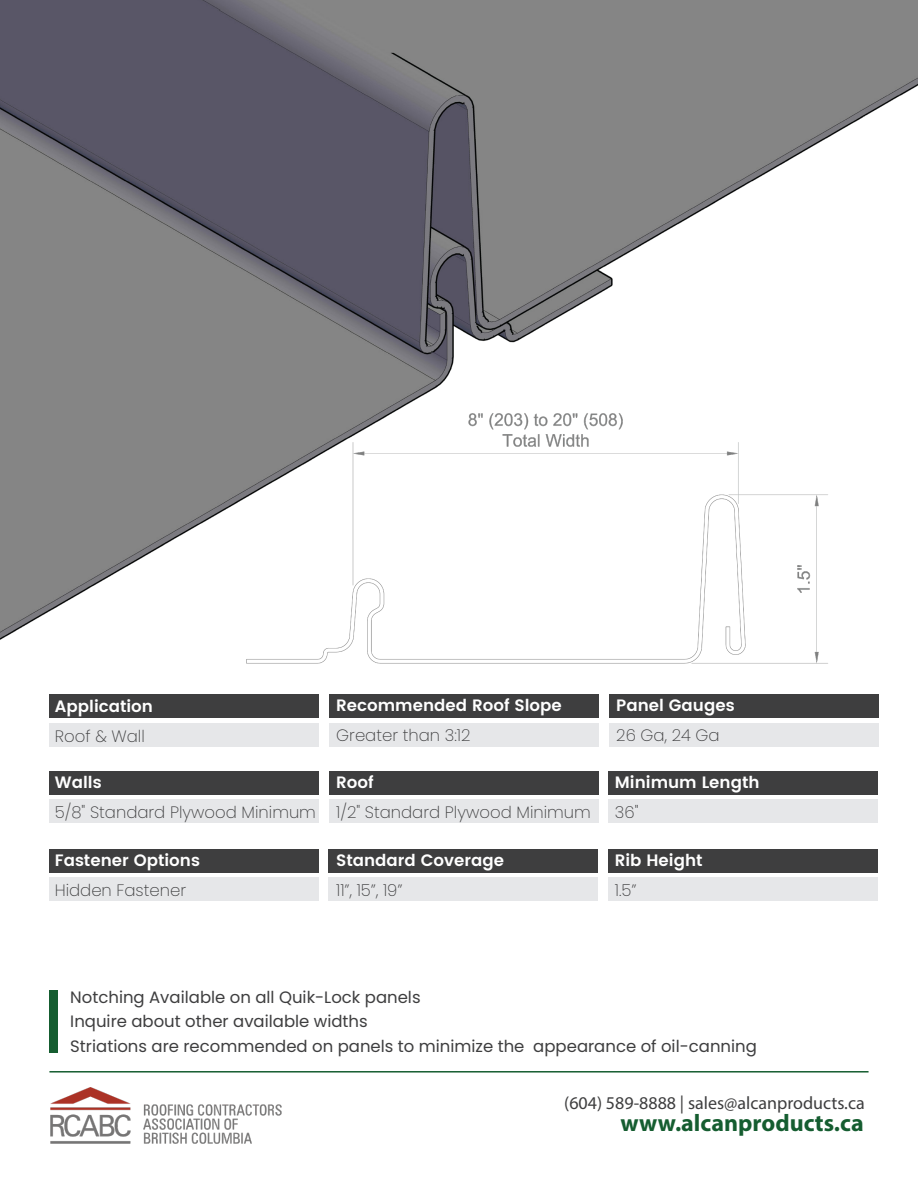
<style>
.page{position:relative;width:918px;height:1188px;background:#fff}
.page>*{position:absolute;margin:0;border:0;box-sizing:border-box;transform-origin:0 0}
.t1{font:700 24px "Myriad Pro";color:#155d30}
.t2{font:18px "Myriad Pro";color:#3e3e3f}
.t3{font:16.5px/24.6px "Poppins";color:#3e3e3f}
.t4{font:200 16.5px "Poppins";color:#3e3e3f}
.t5{font:600 16.5px "Poppins";color:#fff}
</style>
<div class="page">
<div style="left:49px;top:723px;width:269px;height:24px;background:#e6e7e9"></div>
<div style="left:329px;top:723px;width:269px;height:24px;background:#e6e7e9"></div>
<div style="left:49px;top:694px;width:269px;height:24px;background:#3e3e3f"></div>
<div style="left:329px;top:694px;width:269px;height:24px;background:#3e3e3f"></div>
<div style="left:49px;top:799px;width:269px;height:24px;background:#e6e7e9"></div>
<div style="left:329px;top:799px;width:269px;height:24px;background:#e6e7e9"></div>
<div style="left:609px;top:799px;width:269px;height:24px;background:#e6e7e9"></div>
<img style="left:0;top:0;width:918px;height:640px">
<img style="left:162px;top:308px;width:716px;height:356px">
<hr style="left:49px;top:1071px;width:820px;height:2px;background:#155d30">
<img style="left:51px;top:1088px;width:230px;height:56px">
<div style="left:609px;top:723px;width:269px;height:24px;background:#e6e7e9"></div>
<div style="left:609px;top:694px;width:269px;height:24px;background:#3e3e3f"></div>
<div style="left:49px;top:771px;width:269px;height:24px;background:#3e3e3f"></div>
<div style="left:329px;top:771px;width:269px;height:24px;background:#3e3e3f"></div>
<div style="left:609px;top:771px;width:269px;height:24px;background:#3e3e3f"></div>
<div style="left:49px;top:877px;width:269px;height:24px;background:#e6e7e9"></div>
<div style="left:329px;top:877px;width:269px;height:24px;background:#e6e7e9"></div>
<div style="left:609px;top:877px;width:269px;height:24px;background:#e6e7e9"></div>
<div style="left:49px;top:849px;width:269px;height:24px;background:#3e3e3f"></div>
<div style="left:329px;top:849px;width:269px;height:24px;background:#3e3e3f"></div>
<div style="left:609px;top:849px;width:269px;height:24px;background:#3e3e3f"></div>
<div style="left:49px;top:991px;width:9px;height:62px;background:#155d30"></div>
<p class="t5" style="left:55px;top:693px;width:100px">Application</p>
<p class="t4" style="left:55px;top:726px;width:92px">Roof &amp; Wall</p>
<p class="t5" style="left:55px;top:770px;width:48px">Walls</p>
<p class="t4" style="left:55px;top:803px;width:263px">5/8" Standard Plywood Minimum</p>
<p class="t5" style="left:55px;top:848px;width:147px">Fastener Options</p>
<p class="t4" style="left:55px;top:881px;width:133px">Hidden Fastener</p>
<p class="t5" style="left:336px;top:693px;width:227px">Recommended Roof Slope</p>
<p class="t4" style="left:336px;top:725px;width:136px">Greater than 3:12</p>
<p class="t5" style="left:336px;top:770px;width:39px">Roof</p>
<p class="t4" style="left:336px;top:803px;width:256px">1/2" Standard Plywood Minimum</p>
<p class="t5" style="left:336px;top:848px;width:169px">Standard Coverage</p>
<p class="t4" style="left:336px;top:881px;width:68px">11”, 15”, 19”</p>
<p class="t5" style="left:616px;top:693px;width:120px">Panel Gauges</p>
<p class="t4" style="left:616px;top:725px;width:105px">26 Ga, 24 Ga</p>
<p class="t5" style="left:615px;top:770px;width:146px">Minimum Length</p>
<p class="t4" style="left:615px;top:803px;width:25px">36"</p>
<p class="t5" style="left:615px;top:848px;width:89px">Rib Height</p>
<p class="t4" style="left:615px;top:881px;width:23px">1.5”</p>
<p class="t3" style="left:70px;top:985px;width:688px">Notching Available on all Quik-Lock panels<br>Inquire about other available widths<br>Striations are recommended on panels to minimize the appearance of oil-canning</p>
<p class="t2" style="left:564px;top:1092px;width:302px">(604) 589-8888 | sales@alcanproducts.ca</p>
<h1 class="t1" style="left:621px;top:1108px;width:245px">www.alcanproducts.ca</h1>
</div>
